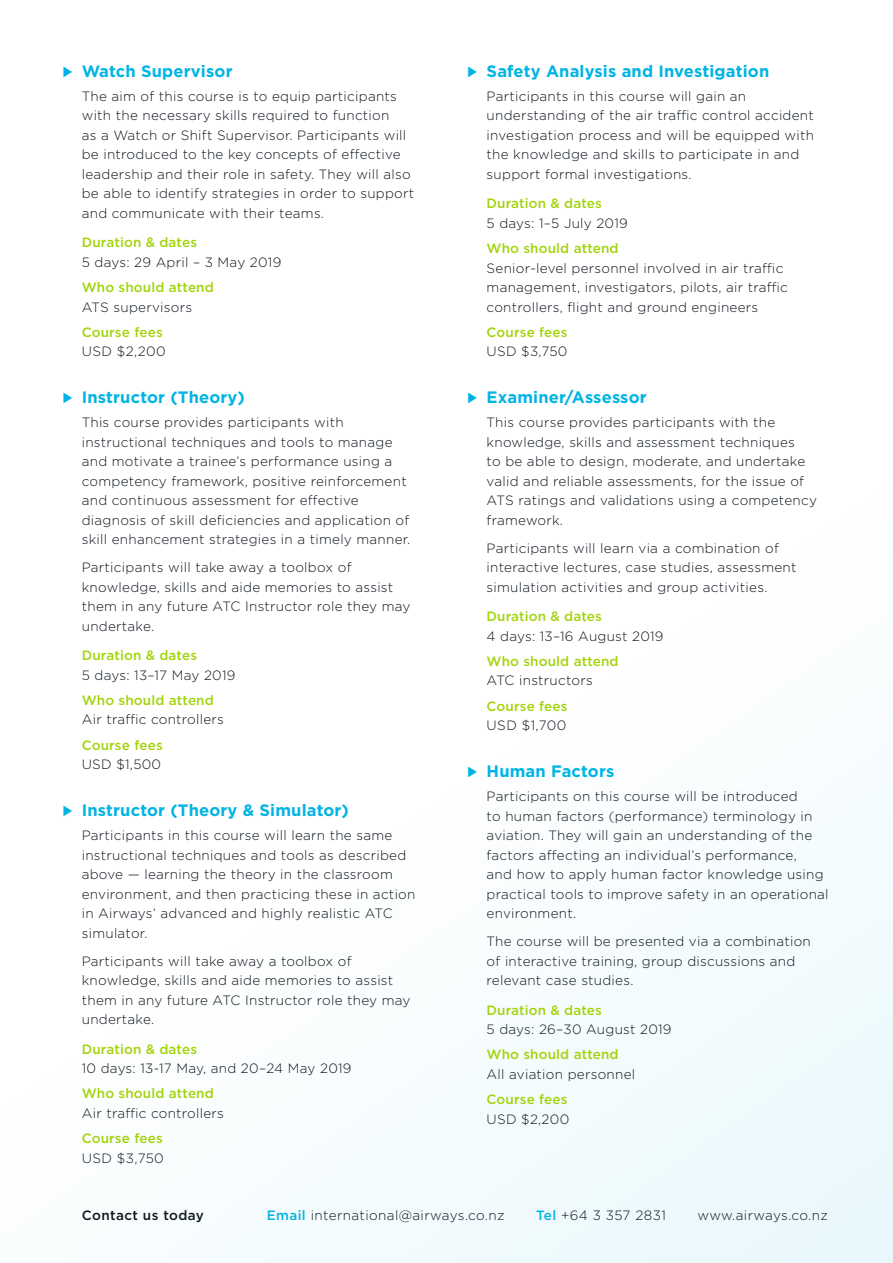
<style>
.page{position:relative;width:893px;height:1263px;background:#fff}
.page>*{position:absolute;margin:0;border:0;box-sizing:border-box;transform-origin:0 0}
.t1{font:700 16.5px "Gotham";letter-spacing:.01em;color:#00b4e3}
.body_paragragh{font:300 13.5px/19.5px "Gotham";letter-spacing:.02em;color:#0e161e}
.Heading_4{font:500 13.5px "Gotham";letter-spacing:.01em;color:#a2d40a}
.body_sub_paragraph{font:300 13.5px "Gotham";letter-spacing:.03em;color:#0e161e}
.body_sub_paragraph-2{font:500 13.5px "Gotham";letter-spacing:.03em;color:#0e161e}
.s1{font-family:"Noto Sans";font-weight:400;font-size:18px;color:#00b3e4}
.s2{font-weight:500;color:#00b4e3}
</style>
<div class="page">
<div style="left:0;top:442px;width:893px;height:821px;background:linear-gradient(to right,#fff,#f5fbfd)"></div>
<p class="t1" style="left:61px;top:60px;width:173px"><span class="s1">►</span> Watch Supervisor</p>
<p class="body_paragragh" style="left:82px;top:86px;width:334px">The aim of this course is to equip participants with the necessary skills required to function<br>as a Watch or Shift Supervisor. Participants will be introduced to the key concepts of effective leadership and their role in safety. They will also be able to identify strategies in order to support and communicate with their teams.</p>
<p class="Heading_4" style="left:82px;top:234px;width:117px">Duration &amp; dates</p>
<p class="body_paragragh" style="left:82px;top:252px;width:201px">5 days: 29 April – 3 May 2019</p>
<p class="Heading_4" style="left:82px;top:278px;width:134px">Who should attend</p>
<p class="body_paragragh" style="left:82px;top:297px;width:112px">ATS supervisors</p>
<p class="Heading_4" style="left:82px;top:323px;width:82px">Course fees</p>
<p class="body_paragragh" style="left:82px;top:341px;width:85px">USD $2,200</p>
<p class="t1" style="left:61px;top:387px;width:186px"><span class="s1">►</span> Instructor (Theory)</p>
<p class="body_paragragh" style="left:82px;top:412px;width:330px">This course provides participants with instructional techniques and tools to manage and motivate a trainee’s performance using a competency framework, positive reinforcement and continuous assessment for effective diagnosis of skill deficiencies and application of skill enhancement strategies in a timely manner.</p>
<p class="body_paragragh" style="left:82px;top:557px;width:330px">Participants will take away a toolbox of knowledge, skills and aide memories to assist them in any future ATC Instructor role they may undertake.</p>
<p class="Heading_4" style="left:82px;top:647px;width:117px">Duration &amp; dates</p>
<p class="body_paragragh" style="left:82px;top:665px;width:155px">5 days: 13–17 May 2019</p>
<p class="Heading_4" style="left:82px;top:691px;width:134px">Who should attend</p>
<p class="body_paragragh" style="left:82px;top:710px;width:144px">Air traffic controllers</p>
<p class="Heading_4" style="left:82px;top:736px;width:82px">Course fees</p>
<p class="body_paragragh" style="left:82px;top:754px;width:81px">USD $1,500</p>
<p class="t1" style="left:61px;top:799px;width:290px"><span class="s1">►</span> Instructor (Theory &amp; Simulator)</p>
<p class="body_paragragh" style="left:82px;top:825px;width:335px">Participants in this course will learn the same instructional techniques and tools as described above — learning the theory in the classroom environment, and then practicing these in action in Airways’ advanced and highly realistic ATC simulator.</p>
<p class="body_paragragh" style="left:82px;top:951px;width:330px">Participants will take away a toolbox of knowledge, skills and aide memories to assist them in any future ATC Instructor role they may undertake.</p>
<p class="Heading_4" style="left:82px;top:1040px;width:117px">Duration &amp; dates</p>
<p class="body_paragragh" style="left:82px;top:1058px;width:271px">10 days: 13-17 May, and 20–24 May 2019</p>
<p class="Heading_4" style="left:82px;top:1085px;width:134px">Who should attend</p>
<p class="body_paragragh" style="left:82px;top:1103px;width:144px">Air traffic controllers</p>
<p class="Heading_4" style="left:82px;top:1129px;width:82px">Course fees</p>
<p class="body_paragragh" style="left:82px;top:1148px;width:84px">USD $3,750</p>
<p class="t1" style="left:466px;top:60px;width:305px"><span class="s1">►</span> Safety Analysis and Investigation</p>
<p class="body_paragragh" style="left:487px;top:86px;width:329px">Participants in this course will gain an understanding of the air traffic control accident investigation process and will be equipped with the knowledge and skills to participate in and support formal investigations.</p>
<p class="Heading_4" style="left:487px;top:195px;width:117px">Duration &amp; dates</p>
<p class="body_paragragh" style="left:487px;top:213px;width:143px">5 days: 1–5 July 2019</p>
<p class="Heading_4" style="left:487px;top:239px;width:134px">Who should attend</p>
<p class="body_paragragh" style="left:487px;top:258px;width:303px">Senior-level personnel involved in air traffic management, investigators, pilots, air traffic controllers, flight and ground engineers</p>
<p class="Heading_4" style="left:487px;top:323px;width:82px">Course fees</p>
<p class="body_paragragh" style="left:487px;top:341px;width:82px">USD $3,750</p>
<p class="t1" style="left:466px;top:387px;width:183px"><span class="s1">►</span> Examiner/Assessor</p>
<p class="body_paragragh" style="left:487px;top:412px;width:332px">This course provides participants with the knowledge, skills and assessment techniques<br>to be able to design, moderate, and undertake valid and reliable assessments, for the issue of ATS ratings and validations using a competency framework.</p>
<p class="body_paragragh" style="left:487px;top:538px;width:311px">Participants will learn via a combination of interactive lectures, case studies, assessment simulation activities and group activities.</p>
<p class="Heading_4" style="left:487px;top:608px;width:117px">Duration &amp; dates</p>
<p class="body_paragragh" style="left:487px;top:626px;width:178px">4 days: 13–16 August 2019</p>
<p class="Heading_4" style="left:487px;top:652px;width:134px">Who should attend</p>
<p class="body_paragragh" style="left:487px;top:671px;width:108px">ATC instructors</p>
<p class="Heading_4" style="left:487px;top:697px;width:82px">Course fees</p>
<p class="body_paragragh" style="left:487px;top:715px;width:81px">USD $1,700</p>
<p class="t1" style="left:466px;top:760px;width:150px"><span class="s1">►</span> Human Factors</p>
<p class="body_paragragh" style="left:487px;top:786px;width:343px">Participants on this course will be introduced<br>to human factors (performance) terminology in aviation. They will gain an understanding of the factors affecting an individual’s performance,<br>and how to apply human factor knowledge using practical tools to improve safety in an operational environment.</p>
<p class="body_paragragh" style="left:487px;top:931px;width:326px">The course will be presented via a combination of interactive training, group discussions and relevant case studies.</p>
<p class="Heading_4" style="left:487px;top:1001px;width:117px">Duration &amp; dates</p>
<p class="body_paragragh" style="left:487px;top:1019px;width:186px">5 days: 26–30 August 2019</p>
<p class="Heading_4" style="left:487px;top:1046px;width:134px">Who should attend</p>
<p class="body_paragragh" style="left:487px;top:1064px;width:150px">All aviation personnel</p>
<p class="Heading_4" style="left:487px;top:1090px;width:82px">Course fees</p>
<p class="body_paragragh" style="left:487px;top:1109px;width:84px">USD $2,200</p>
<p class="body_sub_paragraph-2" style="left:82px;top:1207px;width:124px">Contact us today</p>
<p class="body_sub_paragraph" style="left:267px;top:1207px;width:239px"><span class="s2">Email</span> international@airways.co.nz</p>
<p class="body_sub_paragraph" style="left:536px;top:1207px;width:131px"><span class="s2">Tel</span> +64 3 357 2831</p>
<p class="body_sub_paragraph" style="left:697px;top:1207px;width:132px">www.airways.co.nz</p>
</div>
